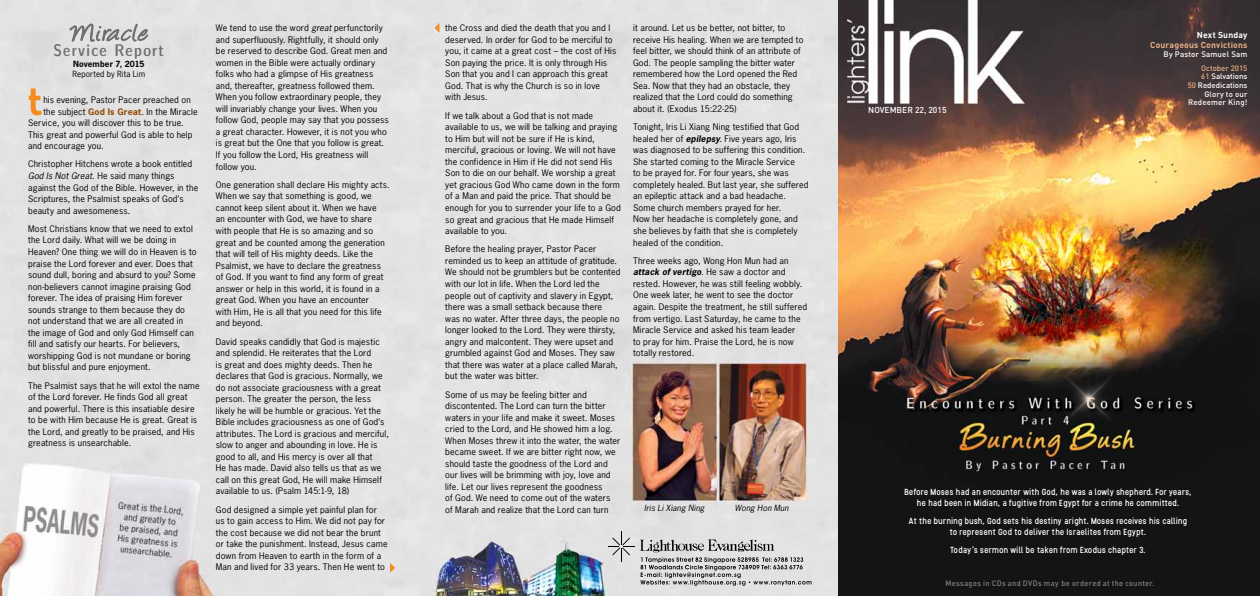
<style>
.page{position:relative;width:1260px;height:596px;background:#fff}
.page>*{position:absolute;margin:0;border:0;box-sizing:border-box;transform-origin:0 0}
.t1{font:37.9px "Days";color:#f68b1f;scale:.77 1}
.t2{font:16.8px "LM Sans Demi Cond 10";letter-spacing:.08em;color:#6d6e71;scale:.96 1}
.t3{font:500 8.8px/11px "Stellar";letter-spacing:-.01em;color:#fff;text-align:center}
.t4{font:700 8.6px "DIN";letter-spacing:.02em;color:#e9ae83}
.t5{font:700 8.6px "DIN";letter-spacing:.02em;color:#fff}
.t6{font:8.5px/11.5px "News Gothic";letter-spacing:.015em;color:#000;scale:1.05 1}
.t7{font:8.5px "News Gothic";letter-spacing:.015em;color:#000}
.t8{font:500 8.5px "DIN";color:#fff}
.t9{font:italic 8px "News Gothic";color:#000;scale:1.05 1}
.t10{font:8px "News Gothic";letter-spacing:.015em;color:#000}
.t11{font:700 8px "News Gothic";letter-spacing:.015em;color:#000}
.t12{font:500 7.9px "DIN";letter-spacing:.02em;color:#fff}
.t13{font:500 7.8px/8.6px "DIN";color:#fff;text-align:right}
.t14{font:500 7.8px "DIN";letter-spacing:.045em;color:#808285;scale:.95 1}
.s1{font-weight:700;color:#8f4a02}
.s2{font-style:italic}
.s3{font-weight:700;font-style:italic}
.s4{color:#e9ae83}
</style>
<div class="page">
<img style="left:0;top:0;width:838px;height:595px">
<img style="left:838px;top:0;width:422px;height:595px">
<svg style="left:390px;top:562px;width:5px;height:10px"></svg>
<svg style="left:435px;top:23px;width:5px;height:10px"></svg>
<svg style="left:640px;top:539px;width:172px;height:46px;background:#bbb"></svg>
<svg style="left:608px;top:530px;width:26px;height:31px"></svg>
<svg style="left:69px;top:23px;width:79px;height:26px;background:#c6c6c7"></svg>
<svg style="left:29px;top:96px;width:3px;height:4px"></svg>
<h2 class="t2" style="left:53px;top:37px;width:117px">Service Report</h2>
<p class="t11" style="left:73px;top:58px;width:73px">November 7, 2015</p>
<p class="t10" style="left:73px;top:69px;width:74px">Reported by Rita Lim</p>
<h1 class="t1" style="left:29px;top:77px;width:18px">t</h1>
<p class="t6" style="left:43px;top:94px;width:142px">his evening, Pastor Pacer preached on</p>
<p class="t7" style="left:43px;top:106px;width:156px">the subject <span class="s1">God Is Great</span>. In the Miracle</p>
<p class="t6" style="left:28px;top:117px;width:150px">Service, you will discover this to be true.</p>
<p class="t6" style="left:28px;top:128px;width:158px">This great and powerful God is able to help</p>
<p class="t6" style="left:28px;top:140px;width:73px">and encourage you.</p>
<p class="t6" style="left:28px;top:158px;width:164px">Christopher Hitchens wrote a book entitled <span class="s2">God Is Not Great</span>. He said many things against the God of the Bible. However, in the Scriptures, the Psalmist speaks of God’s beauty and awesomeness.</p>
<p class="t6" style="left:28px;top:222px;width:162px">Most Christians know that we need to extol the Lord daily. What will we be doing in Heaven? One thing we will do in Heaven is to praise the Lord forever and ever. Does that sound dull, boring and absurd to you? Some non-believers cannot imagine praising God forever. The idea of praising Him forever sounds strange to them because they do not understand that we are all created in the image of God and only God Himself can fill and satisfy our hearts. For believers, worshipping God is not mundane or boring but blissful and pure enjoyment.</p>
<p class="t6" style="left:28px;top:379px;width:165px">The Psalmist says that he will extol the name of the Lord forever. He finds God all great and powerful. There is this insatiable desire to be with Him because He is great. Great is the Lord, and greatly to be praised, and His greatness is unsearchable.</p>
<p class="t6" style="left:216px;top:22px;width:166px">We tend to use the word <span class="s2">great</span> perfunctorily and superfluously. Rightfully, it should only be reserved to describe God. Great men and women in the Bible were actually ordinary folks who had a glimpse of His greatness and, thereafter, greatness followed them.<br>When you follow extraordinary people, they will invariably change your lives. When you follow God, people may say that you possess a great character. However, it is not you who is great but the One that you follow is great.<br>If you follow the Lord, His greatness will follow you.</p>
<p class="t6" style="left:216px;top:178px;width:167px">One generation shall declare His mighty acts.<br>When we say that something is good, we cannot keep silent about it. When we have<br>an encounter with God, we have to share<br>with people that He is so amazing and so great and be counted among the generation that will tell of His mighty deeds. Like the Psalmist, we have to declare the greatness of God. If you want to find any form of great answer or help in this world, it is found in a great God. When you have an encounter<br>with Him, He is all that you need for this life and beyond.</p>
<p class="t6" style="left:216px;top:335px;width:166px">David speaks candidly that God is majestic and splendid. He reiterates that the Lord<br>is great and does mighty deeds. Then he declares that God is gracious. Normally, we do not associate graciousness with a great person. The greater the person, the less likely he will be humble or gracious. Yet the Bible includes graciousness as one of God’s attributes. The Lord is gracious and merciful, slow to anger and abounding in love. He is good to all, and His mercy is over all that<br>He has made. David also tells us that as we call on this great God, He will make Himself available to us. (Psalm 145:1-9, 18)</p>
<p class="t6" style="left:216px;top:503px;width:165px">God designed a simple yet painful plan for us to gain access to Him. We did not pay for the cost because we did not bear the brunt or take the punishment. Instead, Jesus came down from Heaven to earth in the form of a Man and lived for 33 years. Then He went to</p>
<p class="t6" style="left:445px;top:22px;width:164px">the Cross and died the death that you and I deserved. In order for God to be merciful to you, it came at a great cost – the cost of His Son paying the price. It is only through His Son that you and I can approach this great God. That is why the Church is so in love with Jesus.</p>
<p class="t6" style="left:445px;top:110px;width:169px">If we talk about a God that is not made available to us, we will be talking and praying to Him but will not be sure if He is kind, merciful, gracious or loving. We will not have the confidence in Him if He did not send His Son to die on our behalf. We worship a great yet gracious God Who came down in the form of a Man and paid the price. That should be enough for you to surrender your life to a God so great and gracious that He made Himself available to you.</p>
<p class="t6" style="left:445px;top:243px;width:168px">Before the healing prayer, Pastor Pacer reminded us to keep an attitude of gratitude.<br>We should not be grumblers but be contented with our lot in life. When the Lord led the people out of captivity and slavery in Egypt, there was a small setback because there<br>was no water. After three days, the people no longer looked to the Lord. They were thirsty, angry and malcontent. They were upset and grumbled against God and Moses. They saw that there was water at a place called Marah, but the water was bitter.</p>
<p class="t6" style="left:445px;top:388px;width:168px">Some of us may be feeling bitter and discontented. The Lord can turn the bitter waters in your life and make it sweet. Moses cried to the Lord, and He showed him a log.<br>When Moses threw it into the water, the water became sweet. If we are bitter right now, we should taste the goodness of the Lord and our lives will be brimming with joy, love and life. Let our lives represent the goodness<br>of God. We need to come out of the waters<br>of Marah and realize that the Lord can turn</p>
<p class="t6" style="left:633px;top:22px;width:164px">it around. Let us be better, not bitter, to receive His healing. When we are tempted to feel bitter, we should think of an attribute of God. The people sampling the bitter water remembered how the Lord opened the Red Sea. Now that they had an obstacle, they realized that the Lord could do something about it. (Exodus 15:22-25)</p>
<p class="t6" style="left:633px;top:121px;width:169px">Tonight, Iris Li Xiang Ning testified that God healed her of <span class="s3">epilepsy</span>. Five years ago, Iris was diagnosed to be suffering this condition.<br>She started coming to the Miracle Service<br>to be prayed for. For four years, she was completely healed. But last year, she suffered an epileptic attack and a bad headache.<br>Some church members prayed for her.<br>Now her headache is completely gone, and she believes by faith that she is completely healed of the condition.</p>
<p class="t6" style="left:633px;top:254px;width:167px">Three weeks ago, Wong Hon Mun had an <span class="s3">attack of vertigo</span>. H e s a w a d o c t o r a n d rested. However, he was still feeling wobbly.<br>One week later, he went to see the doctor again. Despite the treatment, he still suffered from vertigo. Last Saturday, he came to the Miracle Service and asked his team leader<br>to pray for him. Praise the Lord, he is now totally restored.</p>
<p class="t9" style="left:644px;top:502px;width:61px">Iris Li Xiang Ning</p>
<p class="t9" style="left:735px;top:502px;width:54px">Wong Hon Mun</p>
<p class="t8" style="left:868px;top:105px;width:80px">NOVEMBER 22, 2015</p>
<p class="t5" style="left:1197px;top:29px;width:52px">Next Sunday</p>
<p class="t4" style="left:1150px;top:39px;width:99px">Courageous Convictions</p>
<p class="t12" style="left:1164px;top:49px;width:85px">By Pastor Samuel Sam</p>
<p class="t13" style="left:1188px;top:63px;width:61px"><span class="s4">October 2015<br>61</span> Salvations<br><span class="s4">50</span> Rededications<br>Glory to our<br>Redeemer King!</p>
<p class="t3" style="left:904px;top:486px;width:289px">Before Moses had an encounter with God, he was a lowly shepherd. For years, he had been in Midian, a fugitive from Egypt for a crime he committed.</p>
<p class="t3" style="left:909px;top:515px;width:280px">At the burning bush, God sets his destiny aright. Moses receives his calling to represent God to deliver the Israelites from Egypt.</p>
<p class="t3" style="left:950px;top:544px;width:197px">Today's sermon will be taken from Exodus chapter 3.</p>
<p class="t14" style="left:945px;top:578px;width:222px">Messages in CDs and DVDs may be ordered at the counter.</p>
</div>
